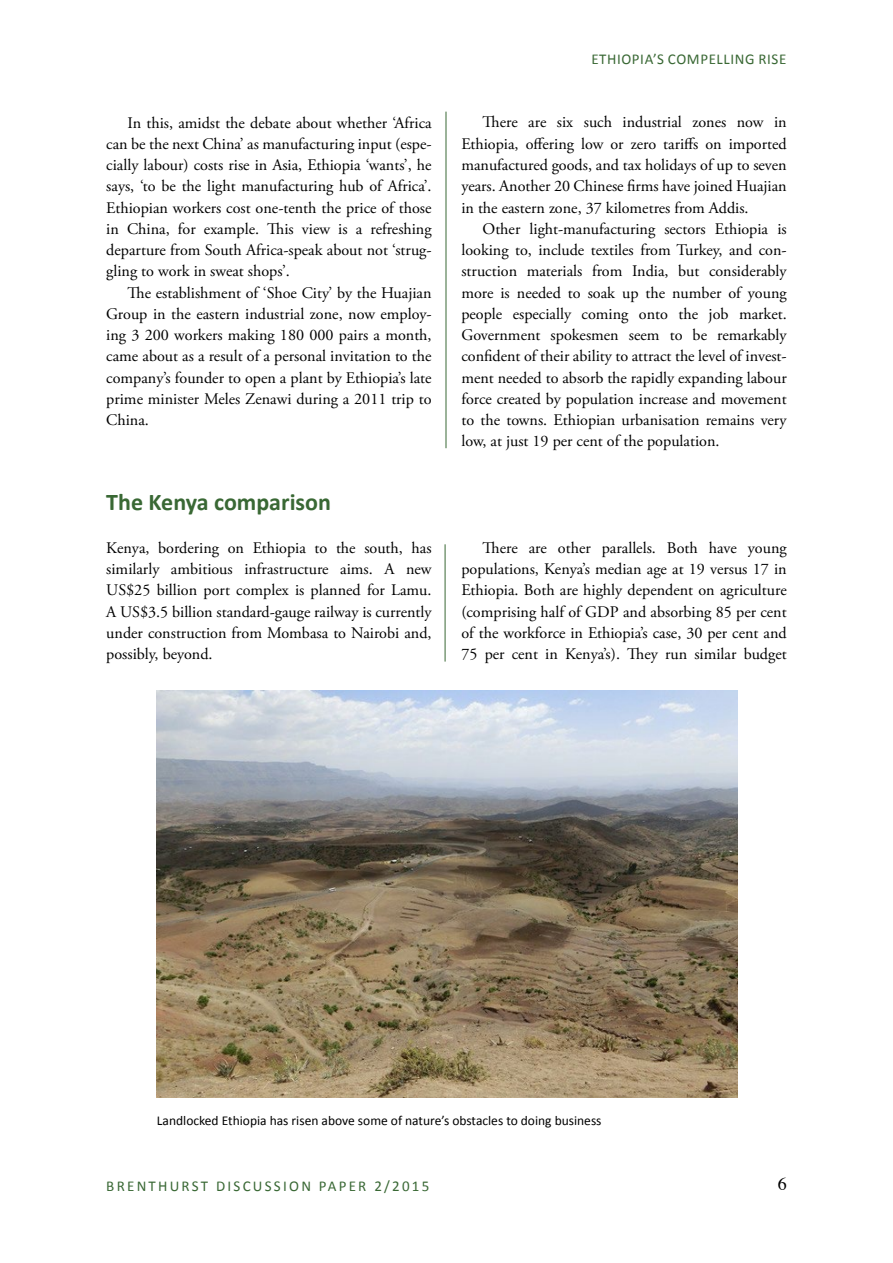
<style>
.page{position:relative;width:893px;height:1263px;background:#fff}
.page>*{position:absolute;margin:0;border:0;box-sizing:border-box;transform-origin:0 0}
.t1{font:700 24px "Calibri";color:#396834}
.t2{font:18px "Times";color:#000}
.t3{font:16.2px/21.3px "Adobe Garamond Pro";color:#000;text-align:justify}
.t4{font:15px "Calibri";letter-spacing:.145em;color:#396834}
.t5{font:15px "Calibri";letter-spacing:.04em;color:#396834}
.t6{font:13.5px "Calibri";color:#000}
</style>
<div class="page">
<hr style="left:445px;top:112px;width:1px;height:336px;background:#396834">
<img style="left:157px;top:691px;width:581px;height:406px">
<hr style="left:445px;top:544px;width:1px;height:117px;background:#396834">
<p class="t3" style="left:106px;top:112px;width:327px;text-indent:21px">In this, amidst the debate about whether ‘Africa can be the next China’ as manufacturing input (espe&shy;cially labour) costs rise in Asia, Ethiopia ‘wants’, he says, ‘to be the light manufacturing hub of Africa’.<br>Ethiopian workers cost one-tenth the price of those in China, for example. This view is a refreshing departure from South Africa-speak about not ‘strug&shy;gling to work in sweat shops’.</p>
<p class="t3" style="left:106px;top:282px;width:327px;text-indent:21px">The establishment of ‘Shoe City’ by the Huajian Group in the eastern industrial zone, now employ&shy;ing 3 200 workers making 180 000 pairs a month, came about as a result of a personal invitation to the company’s founder to open a plant by Ethiopia’s late prime minister Meles Zenawi during a 2011 trip to China.</p>
<p class="t5" style="left:591px;top:49px;width:196px">ETHIOPIA’S COMPELLING RISE</p>
<p class="t3" style="left:461px;top:112px;width:327px;text-indent:21px">There are six such industrial zones now in Ethiopia, offering low or zero tariffs on imported manufactured goods, and tax holidays of up to seven years. Another 20 Chinese firms have joined Huajian in the eastern zone, 37 kilometres from Addis.</p>
<p class="t3" style="left:461px;top:219px;width:327px;text-indent:21px">Other light-manufacturing sectors Ethiopia is looking to, include textiles from Turkey, and con&shy;struction materials from India, but considerably more is needed to soak up the number of young people especially coming onto the job market.<br>Government spokesmen seem to be remarkably confident of their ability to attract the level of invest&shy;ment needed to absorb the rapidly expanding labour force created by population increase and movement to the towns. Ethiopian urbanisation remains very low, at just 19 per cent of the population.</p>
<h1 class="t1" style="left:106px;top:487px;width:226px">The Kenya comparison</h1>
<p class="t3" style="left:106px;top:538px;width:327px">Kenya, bordering on Ethiopia to the south, has similarly ambitious infrastructure aims. A new US$25 billion port complex is planned for Lamu.<br>A US$3.5 billion standard-gauge railway is currently under construction from Mombasa to Nairobi and, possibly, beyond.</p>
<p class="t3" style="left:461px;top:538px;width:327px;text-indent:21px">There are other parallels. Both have young populations, Kenya’s median age at 19 versus 17 in Ethiopia. Both are highly dependent on agriculture (comprising half of GDP and absorbing 85 per cent of the workforce in Ethiopia’s case, 30 per cent and 75 per cent in Kenya’s). They run similar budget</p>
<p class="t6" style="left:157px;top:1112px;width:446px">Landlocked Ethiopia has risen above some of nature’s obstacles to doing business</p>
<p class="t4" style="left:106px;top:1176px;width:325px">BRENTHURST DISCUSSION PAPER 2/2015</p>
<p class="t2" style="left:778px;top:1167px;width:10px">6</p>
</div>
